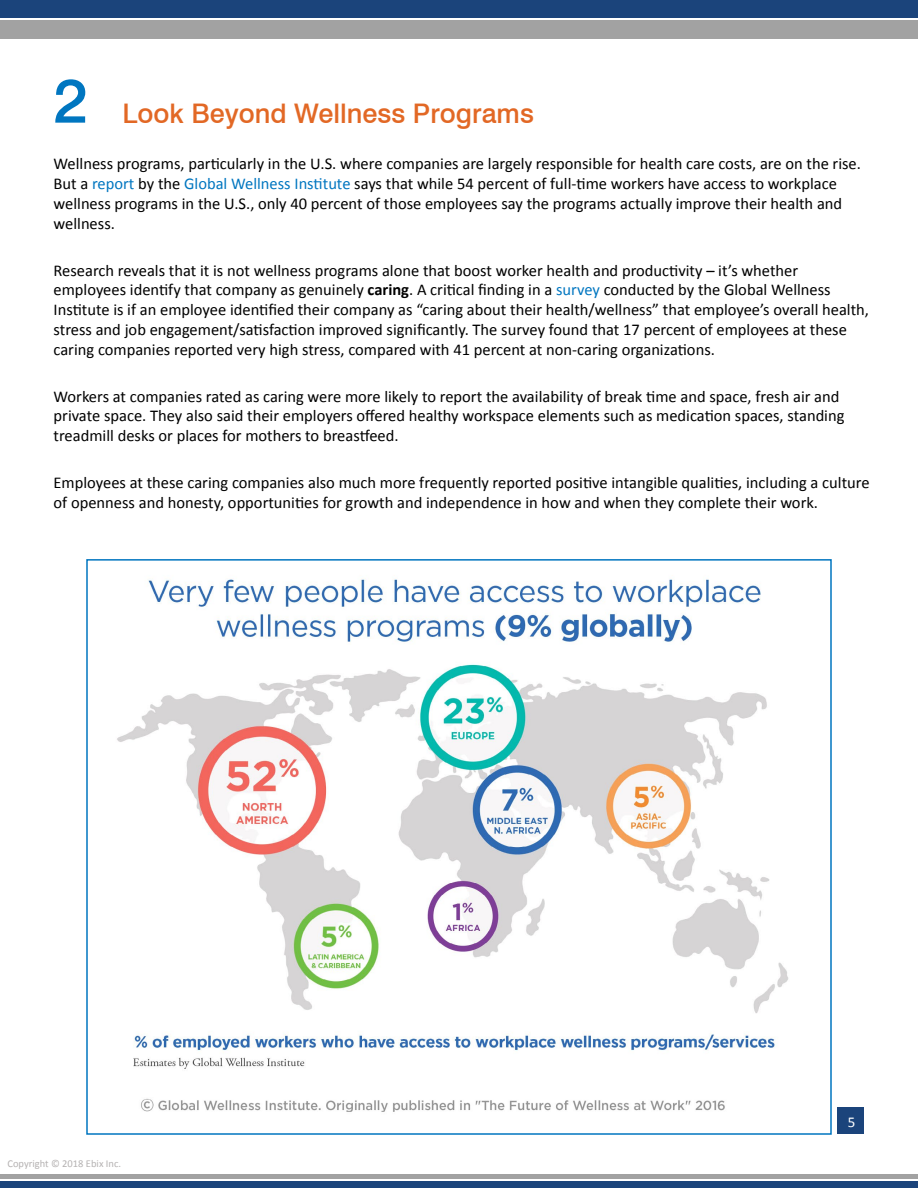
<style>
.page{position:relative;width:918px;height:1188px;background:#fff}
.page>*{position:absolute;margin:0;border:0;box-sizing:border-box;transform-origin:0 0}
.t1{font:500 61.95px "Swiss 721 BT";color:#0076c0}
.t2{font:500 27px "Swiss 721 BT";color:#e26825}
.t3{font:16.5px/19.8px "Calibri";color:#000}
.t4{font:15px "Calibri";color:#fff}
.t5{font:10.5px "Calibri";color:#b5b2b2}
.s1{color:#0076c0}
.s2{font-weight:700}
</style>
<div class="page">
<div style="left:0;top:1181px;width:918px;height:7px;background:#1b447b"></div>
<div style="left:0;top:0;width:918px;height:18px;background:#1b447b"></div>
<div style="left:0;top:20px;width:918px;height:19px;background:#a2a2a2"></div>
<div style="left:0;top:1174px;width:918px;height:5px;background:#a2a2a2"></div>
<div style="left:837px;top:1107px;width:27px;height:27px;background:#1b447b"></div>
<img style="left:117px;top:579px;width:672px;height:533px">
<p class="t1" style="left:54px;top:63px;width:36px">2</p>
<p class="t2" style="left:122px;top:97px;width:413px">Look Beyond Wellness Programs</p>
<p class="t3" style="left:54px;top:154px;width:809px">Wellness programs, particularly in the U.S. where companies are largely responsible for health care costs, are on the rise.<br>But a <span class="s1">report</span> by the <span class="s1">Global Wellness Institute</span> says that while 54 percent of full-time workers have access to workplace wellness programs in the U.S., only 40 percent of those employees say the programs actually improve their health and wellness.</p>
<p class="t3" style="left:54px;top:260px;width:817px">Research reveals that it is not wellness programs alone that boost worker health and productivity – it’s whether employees identify that company as genuinely <span class="s2">caring</span>. A critical finding in a <span class="s1">survey</span> conducted by the Global Wellness Institute is if an employee identified their company as “caring about their health/wellness” that employee’s overall health, stress and job engagement/satisfaction improved significantly. The survey found that 17 percent of employees at these caring companies reported very high stress, compared with 41 percent at non-caring organizations.</p>
<p class="t3" style="left:54px;top:386px;width:792px">Workers at companies rated as caring were more likely to report the availability of break time and space, fresh air and private space. They also said their employers offered healthy workspace elements such as medication spaces, standing treadmill desks or places for mothers to breastfeed.</p>
<p class="t3" style="left:54px;top:473px;width:818px">Employees at these caring companies also much more frequently reported positive intangible qualities, including a culture of openness and honesty, opportunities for growth and independence in how and when they complete their work.</p>
<p class="t5" style="left:8px;top:1157px;width:115px">Copyright © 2018 Ebix Inc.</p>
<p class="t4" style="left:848px;top:1113px;width:9px">5</p>
</div>
